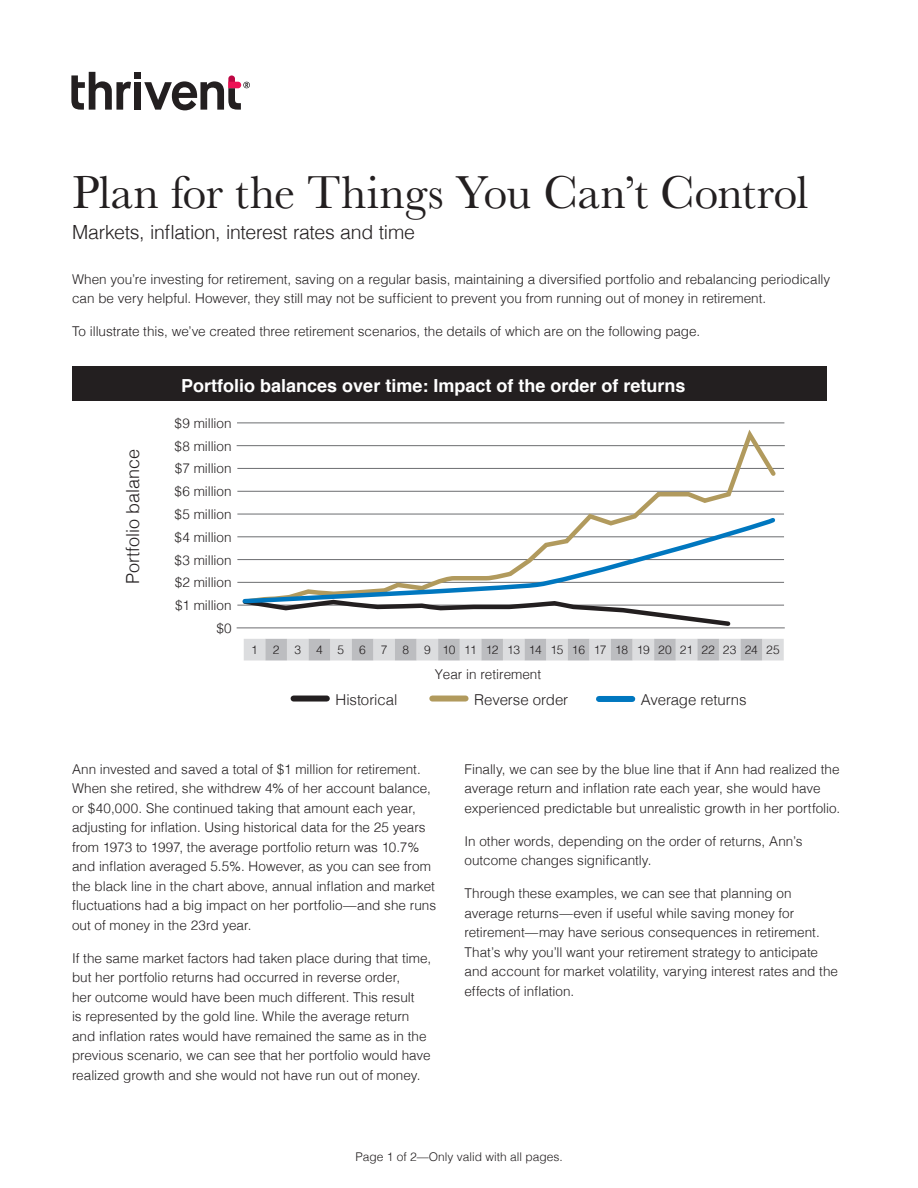
<style>
.page{position:relative;width:918px;height:1188px;background:#fff}
.page>*{position:absolute;margin:0;border:0;box-sizing:border-box;transform-origin:0 0}
.Head{font:48px "Baskerville";letter-spacing:-.005em;color:#231f20}
.t1{font:300 19.5px "Helvetica";letter-spacing:-.015em;color:#231f20}
.t2{font:700 18px "Helvetica";color:#fff}
.t3{font:300 18px "Helvetica";color:#231f20}
.t4{font:300 15px "Helvetica";letter-spacing:-.005em;color:#231f20}
.t5{font:300 13.5px/19.5px "Helvetica";color:#231f20}
.t6{font:300 12px "Helvetica";color:#231f20}
</style>
<div class="page">
<svg style="left:71px;top:72px;width:60px;height:38px"></svg>
<div style="left:134px;top:82px;width:7px;height:28px;background:#231f20"></div>
<div style="left:134px;top:72px;width:7px;height:6px;background:#231f20"></div>
<svg style="left:144px;top:75px;width:106px;height:35px"></svg>
<div style="left:72px;top:366px;width:754px;height:35px;background:#231f20"></div>
<svg style="left:236px;top:422px;width:549px;height:280px"></svg>
<svg style="left:244px;top:639px;width:540px;height:22px"></svg>
<div style="left:294px;top:696px;width:33px;height:6px;background:#231f20"></div>
<div style="left:432px;top:696px;width:34px;height:6px;background:#b19a5d"></div>
<div style="left:599px;top:696px;width:33px;height:6px;background:#0077bf"></div>
<svg style="left:784px;top:446px;width:1px;height:182px"></svg>
<hr style="left:237px;top:423px;width:547px;height:1px;background:#6c6d70">
<hr style="left:237px;top:445px;width:548px;height:1px;background:#6c6d70">
<hr style="left:237px;top:468px;width:547px;height:1px;background:#6c6d70">
<hr style="left:237px;top:491px;width:547px;height:1px;background:#6c6d70">
<hr style="left:237px;top:514px;width:547px;height:1px;background:#6c6d70">
<hr style="left:237px;top:536px;width:547px;height:1px;background:#6c6d70">
<hr style="left:237px;top:559px;width:547px;height:1px;background:#6c6d70">
<hr style="left:237px;top:582px;width:547px;height:1px;background:#6c6d70">
<hr style="left:237px;top:605px;width:547px;height:1px;background:#6c6d70">
<hr style="left:237px;top:628px;width:548px;height:1px;background:#6c6d70">
<svg style="left:241px;top:424px;width:539px;height:182px"></svg>
<svg style="left:237px;top:446px;width:496px;height:183px"></svg>
<svg style="left:240px;top:514px;width:539px;height:92px"></svg>
<p class="Head" style="left:72px;top:162px;width:738px">Plan for the Things You Can’t Control</p>
<p class="t1" style="left:72px;top:216px;width:344px">Markets, inflation, interest rates and time</p>
<p class="t5" style="left:72px;top:268px;width:760px">When you’re investing for retirement, saving on a regular basis, maintaining a diversified portfolio and rebalancing periodically can be very helpful. However, they still may not be sufficient to prevent you from running out of money in retirement.</p>
<p class="t5" style="left:72px;top:321px;width:630px">To illustrate this, we’ve created three retirement scenarios, the details of which are on the following page.</p>
<p class="t3" style="left:117px;top:584px;width:137px;rotate:-90deg">Portfolio balance</p>
<p class="t2" style="left:181px;top:371px;width:506px">Portfolio balances over time: Impact of the order of returns</p>
<p class="t5" style="left:175px;top:412px;width:59px">$9 million</p>
<p class="t5" style="left:175px;top:435px;width:59px">$8 million</p>
<p class="t5" style="left:175px;top:458px;width:58px">$7 million</p>
<p class="t5" style="left:175px;top:481px;width:59px">$6 million</p>
<p class="t5" style="left:175px;top:503px;width:59px">$5 million</p>
<p class="t5" style="left:175px;top:526px;width:59px">$4 million</p>
<p class="t5" style="left:175px;top:549px;width:59px">$3 million</p>
<p class="t5" style="left:175px;top:572px;width:59px">$2 million</p>
<p class="t5" style="left:175px;top:595px;width:58px">$1 million</p>
<p class="t5" style="left:216px;top:617px;width:17px">$0</p>
<p class="t6" style="left:251px;top:639px;width:8px">1</p>
<p class="t6" style="left:273px;top:639px;width:8px">2</p>
<p class="t6" style="left:294px;top:639px;width:8px">3</p>
<p class="t6" style="left:316px;top:639px;width:8px">4</p>
<p class="t6" style="left:338px;top:639px;width:8px">5</p>
<p class="t6" style="left:359px;top:639px;width:8px">6</p>
<p class="t6" style="left:381px;top:639px;width:8px">7</p>
<p class="t6" style="left:402px;top:639px;width:8px">8</p>
<p class="t6" style="left:424px;top:639px;width:8px">9</p>
<p class="t6" style="left:442px;top:639px;width:15px">10</p>
<p class="t6" style="left:464px;top:639px;width:14px">11</p>
<p class="t6" style="left:486px;top:639px;width:14px">12</p>
<p class="t6" style="left:507px;top:639px;width:15px">13</p>
<p class="t6" style="left:529px;top:639px;width:14px">14</p>
<p class="t6" style="left:550px;top:639px;width:15px">15</p>
<p class="t6" style="left:572px;top:639px;width:15px">16</p>
<p class="t6" style="left:594px;top:639px;width:14px">17</p>
<p class="t6" style="left:615px;top:639px;width:15px">18</p>
<p class="t6" style="left:637px;top:639px;width:15px">19</p>
<p class="t6" style="left:658px;top:639px;width:15px">20</p>
<p class="t6" style="left:680px;top:639px;width:15px">21</p>
<p class="t6" style="left:701px;top:639px;width:15px">22</p>
<p class="t6" style="left:723px;top:639px;width:15px">23</p>
<p class="t6" style="left:745px;top:639px;width:15px">24</p>
<p class="t6" style="left:766px;top:639px;width:15px">25</p>
<p class="t5" style="left:435px;top:663px;width:108px">Year in retirement</p>
<p class="t4" style="left:336px;top:687px;width:63px">Historical</p>
<p class="t4" style="left:474px;top:687px;width:95px">Reverse order</p>
<p class="t4" style="left:641px;top:687px;width:107px">Average returns</p>
<p class="t5" style="left:72px;top:758px;width:366px">Ann invested and saved a total of $1 million for retirement.<br>When she retired, she withdrew 4% of her account balance, or $40,000. She continued taking that amount each year, adjusting for inflation. Using historical data for the 25 years from 1973 to 1997, the average portfolio return was 10.7% and inflation averaged 5.5%. However, as you can see from the black line in the chart above, annual inflation and market fluctuations had a big impact on her portfolio—and she runs out of money in the 23rd year.</p>
<p class="t5" style="left:72px;top:947px;width:361px">If the same market factors had taken place during that time, but her portfolio returns had occurred in reverse order,<br>her outcome would have been much different. This result<br>is represented by the gold line. While the average return and inflation rates would have remained the same as in the previous scenario, we can see that her portfolio would have realized growth and she would not have run out of money.</p>
<p class="t5" style="left:464px;top:758px;width:377px">Finally, we can see by the blue line that if Ann had realized the average return and inflation rate each year, she would have experienced predictable but unrealistic growth in her portfolio.</p>
<p class="t5" style="left:464px;top:830px;width:340px">In other words, depending on the order of returns, Ann’s outcome changes significantly.</p>
<p class="t5" style="left:464px;top:883px;width:375px">Through these examples, we can see that planning on average returns—even if useful while saving money for retirement—may have serious consequences in retirement.<br>That’s why you’ll want your retirement strategy to anticipate and account for market volatility, varying interest rates and the effects of inflation.</p>
<p class="t6" style="left:356px;top:1147px;width:209px">Page 1 of 2—Only valid with all pages.</p>
</div>
